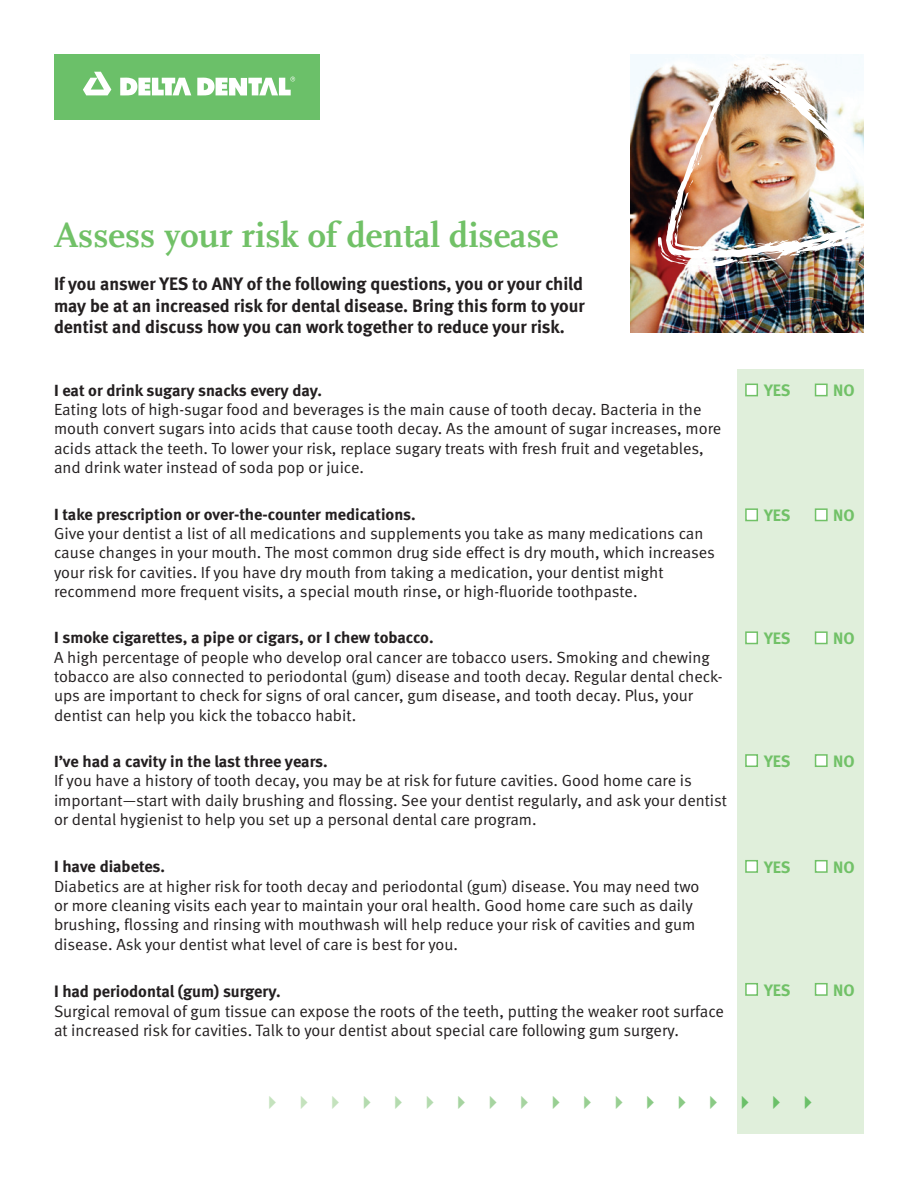
<style>
.page{position:relative;width:918px;height:1188px;background:#fff}
.page>*{position:absolute;margin:0;border:0;box-sizing:border-box;transform-origin:0 0}
.Heading_1{font:700 36px "Scala";color:#71c167}
.Subhead_1{font:21px "Webdings";color:#c4e2bd}
.body_text{font:18px/21.6px "Meta Bold LF";color:#231f20;text-align:justify}
.body_text-2{font:16.5px/19.8px "Meta Normal LF";color:#231f20}
.body_text-3{font:16.5px "Meta Bold LF";color:#71c167}
.body_text-4{font:16.05px/19.4px "Meta Normal LF";color:#231f20}
.s1{font-family:"Meta Bold LF"}
.s2{color:#b4dbaf}
.s3{color:#a6d4a0}
.s4{color:#98cf92}
.s5{color:#8aca85}
.s6{color:#6bc069}
</style>
<div class="page">
<div style="left:737px;top:370px;width:127px;height:764px;background:#e0efdb"></div>
<img style="left:630px;top:54px;width:234px;height:278px">
<div style="left:54px;top:54px;width:266px;height:65px;background:#6bc069"></div>
<svg style="left:83px;top:72px;width:28px;height:23px"></svg>
<svg style="left:120px;top:78px;width:71px;height:18px"></svg>
<svg style="left:197px;top:77px;width:98px;height:19px"></svg>
<div style="left:815px;top:384px;width:13px;height:12px;background:#fff;border:2px solid #71c167"></div>
<div style="left:745px;top:384px;width:13px;height:12px;background:#fff;border:2px solid #71c167"></div>
<div style="left:815px;top:508px;width:13px;height:13px;background:#fff;border:2px solid #71c167"></div>
<div style="left:745px;top:508px;width:13px;height:13px;background:#fff;border:2px solid #71c167"></div>
<div style="left:815px;top:631px;width:13px;height:13px;background:#fff;border:2px solid #71c167"></div>
<div style="left:745px;top:631px;width:13px;height:13px;background:#fff;border:2px solid #71c167"></div>
<div style="left:815px;top:754px;width:13px;height:13px;background:#fff;border:2px solid #71c167"></div>
<div style="left:745px;top:754px;width:13px;height:13px;background:#fff;border:2px solid #71c167"></div>
<img style="left:666px;top:57px;width:198px;height:207px">
<svg style="left:715px;top:54px;width:40px;height:14px"></svg>
<svg style="left:844px;top:158px;width:4px;height:3px"></svg>
<svg style="left:823px;top:133px;width:13px;height:12px"></svg>
<svg style="left:846px;top:142px;width:5px;height:5px"></svg>
<svg style="left:846px;top:178px;width:18px;height:60px"></svg>
<svg style="left:815px;top:232px;width:14px;height:5px"></svg>
<svg style="left:799px;top:237px;width:4px;height:3px"></svg>
<svg style="left:820px;top:249px;width:6px;height:2px"></svg>
<img style="left:658px;top:176px;width:102px;height:91px">
<svg style="left:694px;top:136px;width:16px;height:34px"></svg>
<svg style="left:720px;top:82px;width:4px;height:12px"></svg>
<div style="left:815px;top:860px;width:13px;height:13px;background:#fff;border:2px solid #71c167"></div>
<div style="left:745px;top:860px;width:13px;height:13px;background:#fff;border:2px solid #71c167"></div>
<div style="left:815px;top:983px;width:13px;height:13px;background:#fff;border:2px solid #71c167"></div>
<div style="left:745px;top:983px;width:13px;height:13px;background:#fff;border:2px solid #71c167"></div>
<p class="Heading_1" style="left:54px;top:215px;width:506px">Assess your risk of dental disease</p>
<p class="body_text" style="left:54px;top:273px;width:532px">If you answer YES to ANY of the following questions, you or your child may be at an increased risk for dental disease. Bring this form to your dentist and discuss how you can work together to reduce your risk.</p>
<p class="body_text-4" style="left:54px;top:380px;width:669px"><span class="s1">I eat or drink sugary snacks every day.<br></span>Eating lots of high-sugar food and beverages is the main cause of tooth decay. Bacteria in the mouth convert sugars into acids that cause tooth decay. As the amount of sugar increases, more acids attack the teeth. To lower your risk, replace sugary treats with fresh fruit and vegetables, and drink water instead of soda pop or juice.</p>
<p class="body_text-4" style="left:54px;top:504px;width:662px"><span class="s1">I take prescription or over-the-counter medications.<br></span>Give your dentist a list of all medications and supplements you take as many medications can cause changes in your mouth. The most common drug side effect is dry mouth, which increases your risk for cavities. If you have dry mouth from taking a medication, your dentist might recommend more frequent visits, a special mouth rinse, or high-fluoride toothpaste.</p>
<p class="body_text-4" style="left:54px;top:628px;width:670px"><span class="s1">I smoke cigarettes, a pipe or cigars, or I chew tobacco.<br></span>A high percentage of people who develop oral cancer are tobacco users. Smoking and chewing tobacco are also connected to periodontal (gum) disease and tooth decay. Regular dental check&shy;ups are important to check for signs of oral cancer, gum disease, and tooth decay. Plus, your dentist can help you kick the tobacco habit.</p>
<p class="body_text-4" style="left:54px;top:751px;width:674px"><span class="s1">I’ve had a cavity in the last three years.<br></span>If you have a history of tooth decay, you may be at risk for future cavities. Good home care is important—start with daily brushing and flossing. See your dentist regularly, and ask your dentist or dental hygienist to help you set up a personal dental care program.</p>
<p class="body_text-4" style="left:54px;top:857px;width:647px"><span class="s1">I have diabetes.<br></span>Diabetics are at higher risk for tooth decay and periodontal (gum) disease. You may need two or more cleaning visits each year to maintain your oral health. Good home care such as daily brushing, flossing and rinsing with mouthwash will help reduce your risk of cavities and gum disease. Ask your dentist what level of care is best for you.</p>
<p class="body_text-2" style="left:54px;top:981px;width:672px"><span class="s1">I had periodontal (gum) surgery.<br></span>Surgical removal of gum tissue can expose the roots of the teeth, putting the weaker root surface at increased risk for cavities. Talk to your dentist about special care following gum surgery.</p>
<p class="body_text-3" style="left:764px;top:380px;width:28px">YES</p>
<p class="body_text-3" style="left:833px;top:380px;width:23px">NO</p>
<p class="body_text-3" style="left:764px;top:505px;width:28px">YES</p>
<p class="body_text-3" style="left:833px;top:505px;width:23px">NO</p>
<p class="body_text-3" style="left:764px;top:628px;width:28px">YES</p>
<p class="body_text-3" style="left:833px;top:628px;width:23px">NO</p>
<p class="body_text-3" style="left:764px;top:751px;width:28px">YES</p>
<p class="body_text-3" style="left:833px;top:751px;width:23px">NO</p>
<p class="body_text-3" style="left:764px;top:856px;width:28px">YES</p>
<p class="body_text-3" style="left:833px;top:856px;width:23px">NO</p>
<p class="body_text-3" style="left:764px;top:979px;width:28px">YES</p>
<p class="body_text-3" style="left:833px;top:979px;width:23px">NO</p>
<p class="Subhead_1" style="left:262px;top:1092px;width:558px">✔ ✔ ✔<span class="s2">✔ ✔ ✔</span><span class="s3">✔ ✔ ✔</span><span class="s4">✔ ✔ ✔</span><span class="s5">✔ ✔ ✔</span> <span class="s6">✔ ✔ ✔</span></p>
</div>
